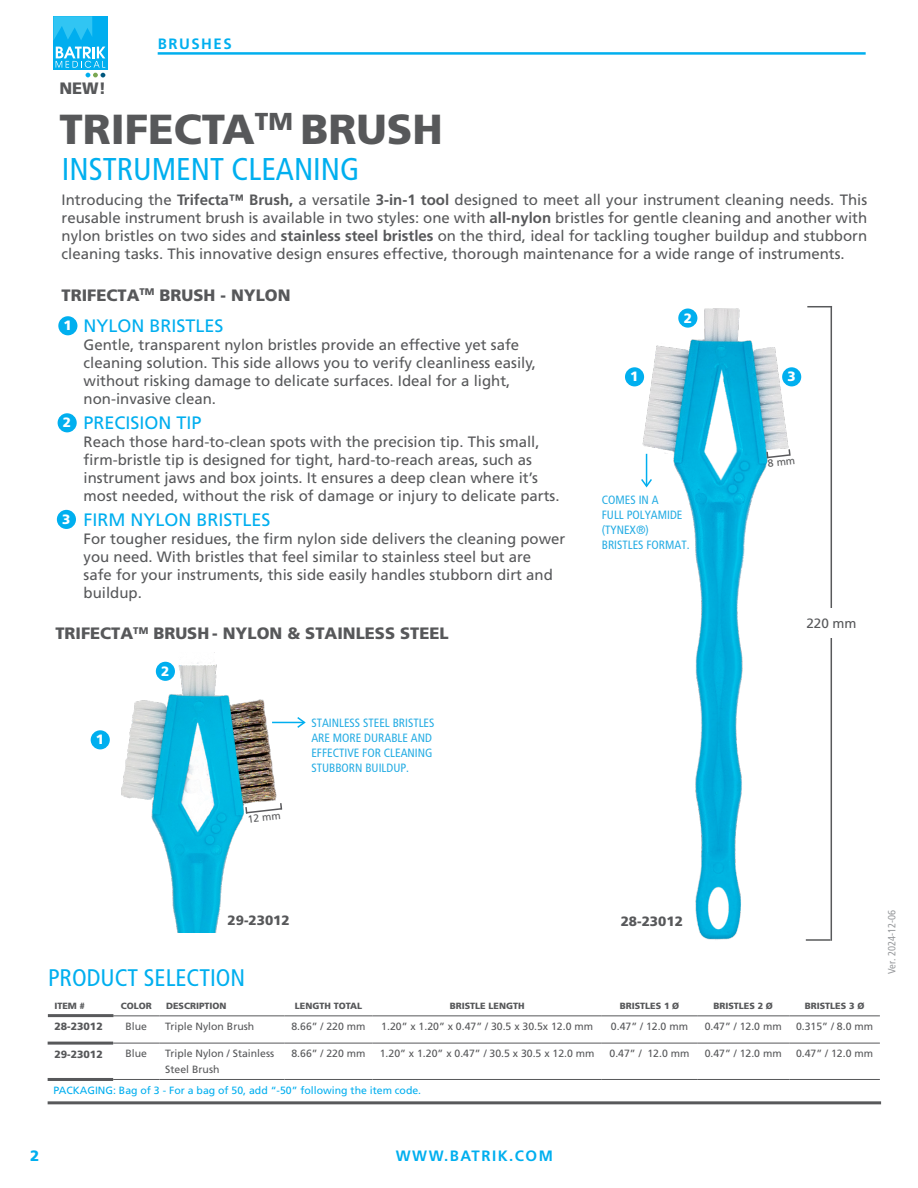
<style>
.page{position:relative;width:918px;height:1188px;background:#fff}
.page>*{position:absolute;margin:0;border:0;box-sizing:border-box;transform-origin:0 0}
.Title__A{font:900 42px "Frutiger LT Std";color:#57585a}
.Sub-Title___A_SUB{font:condensed 31.5px "Frutiger LT Std";color:#00afef}
.Sub-Title___B_Chart{font:condensed 24px "Frutiger LT Std";color:#00afef}
.t1{font:18px "Frutiger LT Std";color:#00aeef}
.Promotional_Text{font:900 16.5px "Frutiger LT Std";color:#57585a}
.Regular_Paragrahp_10_12{font:15px/18px "Frutiger LT Std";color:#57585a}
.t2{font:700 15px "Frutiger LT Std";letter-spacing:.1em;color:#00afef}
.t3{font:900 15px "Frutiger LT Std";color:#00afef}
.t4{font:900 13.5px "Frutiger LT Std";color:#57585a}
.t5{font:900 13.5px "Frutiger LT Std";color:#fff}
.t6{font:13.5px "Frutiger LT Std";color:#57585a}
.Promotional_Text-2{font:condensed 12px/15px "Frutiger LT Std";color:#25ace3}
.t7{font:10.5px/16.5px "Frutiger LT Std";color:#57585a}
.t8{font:10.5px "Frutiger LT Std";color:#00aeef}
.t9{font:900 10.5px "Frutiger LT Std";color:#57585a}
.Sub-Title___B_Chart-2{font:condensed 10.5px "Frutiger LT Std";color:#97999c}
.t10{font:900 9px "Frutiger LT Std";color:#57585a}
.s1{font-weight:700}
</style>
<div class="page">
<div style="left:53px;top:16px;width:55px;height:54px;background:#00aeef"></div>
<svg style="left:56px;top:47px;width:49px;height:30px"></svg>
<svg style="left:53px;top:16px;width:39px;height:24px"></svg>
<div style="left:158px;top:52px;width:708px;height:3px;background:#6fa84f;border:2px solid #00afef"></div>
<img style="left:90px;top:661px;width:187px;height:271px">
<img style="left:625px;top:306px;width:208px;height:635px">
<hr style="left:159px;top:1043px;width:125px;height:1px;background:#57585a">
<hr style="left:284px;top:1043px;width:89px;height:1px;background:#57585a">
<hr style="left:373px;top:1043px;width:229px;height:1px;background:#57585a">
<hr style="left:602px;top:1043px;width:95px;height:1px;background:#57585a">
<hr style="left:697px;top:1043px;width:92px;height:1px;background:#57585a">
<hr style="left:789px;top:1043px;width:91px;height:1px;background:#57585a">
<hr style="left:159px;top:1079px;width:125px;height:1px;background:#57585a">
<hr style="left:284px;top:1079px;width:89px;height:1px;background:#57585a">
<hr style="left:373px;top:1079px;width:229px;height:1px;background:#57585a">
<hr style="left:602px;top:1079px;width:95px;height:1px;background:#57585a">
<hr style="left:697px;top:1079px;width:92px;height:1px;background:#57585a">
<hr style="left:789px;top:1079px;width:91px;height:1px;background:#57585a">
<hr style="left:48px;top:1042px;width:65px;height:3px;background:#57585a">
<hr style="left:48px;top:1078px;width:65px;height:3px;background:#57585a">
<hr style="left:113px;top:1043px;width:46px;height:1px;background:#57585a">
<hr style="left:113px;top:1079px;width:46px;height:1px;background:#57585a">
<hr style="left:113px;top:1015px;width:46px;height:1px;background:#57585a">
<hr style="left:159px;top:1015px;width:125px;height:1px;background:#57585a">
<hr style="left:284px;top:1015px;width:89px;height:1px;background:#57585a">
<hr style="left:373px;top:1015px;width:229px;height:1px;background:#57585a">
<hr style="left:602px;top:1015px;width:95px;height:1px;background:#57585a">
<hr style="left:697px;top:1015px;width:92px;height:1px;background:#57585a">
<hr style="left:789px;top:1015px;width:91px;height:1px;background:#57585a">
<div style="left:625px;top:367px;width:19px;height:19px;background:#00afef;border-radius:50%"></div>
<div style="left:782px;top:367px;width:19px;height:19px;background:#00afef;border-radius:50%"></div>
<div style="left:678px;top:309px;width:19px;height:19px;background:#00afef;border-radius:50%"></div>
<hr style="left:831px;top:306px;width:1px;height:635px;background:#58595b">
<svg style="left:807px;top:306px;width:24px;height:1px"></svg>
<hr style="left:806px;top:939px;width:25px;height:2px;background:#58595b">
<div style="left:807px;top:608px;width:67px;height:30px;background:#fff"></div>
<div style="left:91px;top:730px;width:19px;height:19px;background:#00afef;border-radius:50%"></div>
<div style="left:58px;top:413px;width:19px;height:19px;background:#00afef;border-radius:50%"></div>
<div style="left:58px;top:316px;width:19px;height:19px;background:#00afef;border-radius:50%"></div>
<div style="left:57px;top:510px;width:19px;height:19px;background:#00afef;border-radius:50%"></div>
<hr style="left:48px;top:1014px;width:65px;height:3px;background:#58595b">
<svg style="left:244px;top:801px;width:39px;height:14px"></svg>
<hr style="left:646px;top:454px;width:1px;height:32px;background:#00aeef">
<svg style="left:640px;top:477px;width:13px;height:12px"></svg>
<hr style="left:48px;top:1101px;width:833px;height:3px;background:#58595b">
<div style="left:156px;top:662px;width:19px;height:19px;background:#00afef;border-radius:50%"></div>
<hr style="left:272px;top:722px;width:32px;height:1px;background:#00aeef">
<svg style="left:296px;top:717px;width:10px;height:11px"></svg>
<svg style="left:765px;top:448px;width:30px;height:19px"></svg>
<p class="Promotional_Text" style="left:59px;top:79px;width:48px">NEW!</p>
<p class="t2" style="left:158px;top:35px;width:76px">BRUSHES</p>
<p class="Title__A" style="left:59px;top:104px;width:385px">TRIFECTA<sup>TM</sup> BRUSH</p>
<p class="Sub-Title___A_SUB" style="left:62px;top:151px;width:299px">INSTRUMENT CLEANING</p>
<p class="Regular_Paragrahp_10_12" style="left:62px;top:191px;width:807px;text-align:justify">Introducing the <span class="s1">Trifecta™ Brush,</span> a versatile <span class="s1">3-in-1 tool</span> designed to meet all your instrument cleaning needs. This reusable instrument brush is available in two styles: one with <span class="s1">all-nylon</span> bristles for gentle cleaning and another with nylon bristles on two sides and <span class="s1">stainless steel bristles</span> on the third, ideal for tackling tougher buildup and stubborn cleaning tasks. This innovative design ensures effective, thorough maintenance for a wide range of instruments.</p>
<p class="Promotional_Text" style="left:62px;top:285px;width:231px">TRIFECTA<sup>TM</sup> BRUSH - NYLON</p>
<p class="t5" style="left:63px;top:317px;width:10px">1</p>
<p class="t1" style="left:63px;top:315px;width:162px">• NYLON BRISTLES</p>
<p class="Regular_Paragrahp_10_12" style="left:84px;top:336px;width:454px">Gentle, transparent nylon bristles provide an effective yet safe cleaning solution. This side allows you to verify cleanliness easily, without risking damage to delicate surfaces. Ideal for a light, non-invasive clean.</p>
<p class="t1" style="left:63px;top:412px;width:140px">• PRECISION TIP</p>
<p class="Regular_Paragrahp_10_12" style="left:84px;top:433px;width:477px">Reach those hard-to-clean spots with the precision tip. This small, firm-bristle tip is designed for tight, hard-to-reach areas, such as instrument jaws and box joints. It ensures a deep clean where it’s most needed, without the risk of damage or injury to delicate parts.</p>
<p class="t1" style="left:63px;top:509px;width:209px">• FIRM NYLON BRISTLES</p>
<p class="Regular_Paragrahp_10_12" style="left:84px;top:530px;width:483px">For tougher residues, the firm nylon side delivers the cleaning power you need. With bristles that feel similar to stainless steel but are<br>safe for your instruments, this side easily handles stubborn dirt and buildup.</p>
<p class="t5" style="left:63px;top:414px;width:10px">2</p>
<p class="t5" style="left:62px;top:511px;width:10px">3</p>
<p class="Promotional_Text" style="left:55px;top:623px;width:395px">TRIFECTA<sup>TM</sup> BRUSH - NYLON &amp; STAINLESS STEEL</p>
<p class="t5" style="left:96px;top:731px;width:10px">1</p>
<p class="t5" style="left:161px;top:663px;width:10px">2</p>
<p class="t7" style="left:247px;top:811px;width:35px;rotate:-6deg">12 mm</p>
<p class="Promotional_Text-2" style="left:311px;top:716px;width:125px">STAINLESS STEEL BRISTLES<br>ARE MORE DURABLE AND<br>EFFECTIVE FOR CLEANING<br>STUBBORN BUILDUP.</p>
<p class="t5" style="left:684px;top:310px;width:10px">2</p>
<p class="t5" style="left:630px;top:368px;width:10px">1</p>
<p class="t5" style="left:787px;top:369px;width:10px">3</p>
<p class="Promotional_Text-2" style="left:602px;top:492px;width:89px">COMES IN A<br>FULL POLYAMIDE (TYNEX®)<br>BRISTLES FORMAT.</p>
<p class="t6" style="left:806px;top:615px;width:52px">220 mm</p>
<p class="t4" style="left:228px;top:912px;width:64px">29-23012</p>
<p class="Sub-Title___B_Chart" style="left:48px;top:964px;width:199px">PRODUCT SELECTION</p>
<p class="t4" style="left:621px;top:913px;width:64px">28-23012</p>
<p class="t10" style="left:54px;top:1001px;width:32px">ITEM #</p>
<p class="t10" style="left:121px;top:1001px;width:33px">COLOR</p>
<p class="t10" style="left:166px;top:1001px;width:62px">DESCRIPTION</p>
<p class="t10" style="left:295px;top:1001px;width:69px">LENGTH TOTAL</p>
<p class="t10" style="left:450px;top:1001px;width:76px">BRISTLE LENGTH</p>
<p class="t10" style="left:620px;top:1001px;width:61px">BRISTLES 1 Ø</p>
<p class="t10" style="left:713px;top:1001px;width:61px">BRISTLES 2 Ø</p>
<p class="t10" style="left:805px;top:1001px;width:61px">BRISTLES 3 Ø</p>
<p class="t9" style="left:54px;top:1020px;width:50px">28-23012</p>
<p class="t7" style="left:125px;top:1018px;width:23px">Blue</p>
<p class="t7" style="left:165px;top:1018px;width:91px">Triple Nylon Brush</p>
<p class="t7" style="left:291px;top:1018px;width:76px">8.66” / 220 mm</p>
<p class="t7" style="left:381px;top:1018px;width:213px">1.20” x 1.20” x 0.47” / 30.5 x 30.5x 12.0 mm</p>
<p class="t7" style="left:611px;top:1018px;width:79px">0.47” / 12.0 mm</p>
<p class="t7" style="left:705px;top:1018px;width:79px">0.47” / 12.0 mm</p>
<p class="t7" style="left:796px;top:1018px;width:79px">0.315” / 8.0 mm</p>
<p class="t9" style="left:54px;top:1048px;width:50px">29-23012</p>
<p class="t7" style="left:125px;top:1045px;width:23px">Blue</p>
<p class="t7" style="left:165px;top:1045px;width:110px">Triple Nylon / Stainless<br>Steel Brush</p>
<p class="t7" style="left:291px;top:1045px;width:76px">8.66” / 220 mm</p>
<p class="t7" style="left:380px;top:1045px;width:216px">1.20” x 1.20” x 0.47” / 30.5 x 30.5 x 12.0 mm</p>
<p class="t7" style="left:610px;top:1045px;width:81px">0.47” / 12.0 mm</p>
<p class="t7" style="left:705px;top:1045px;width:79px">0.47” / 12.0 mm</p>
<p class="t7" style="left:796px;top:1045px;width:79px">0.47” / 12.0 mm</p>
<p class="t8" style="left:53px;top:1085px;width:369px">PACKAGING: Bag of 3 - For a bag of 50, add “-50” following the item code.</p>
<p class="Sub-Title___B_Chart-2" style="left:886px;top:974px;width:66px;rotate:-90deg">Ver. 2024-12-06</p>
<p class="t3" style="left:30px;top:1147px;width:11px">2</p>
<p class="t2" style="left:396px;top:1147px;width:159px">WWW.BATRIK.COM</p>
</div>
